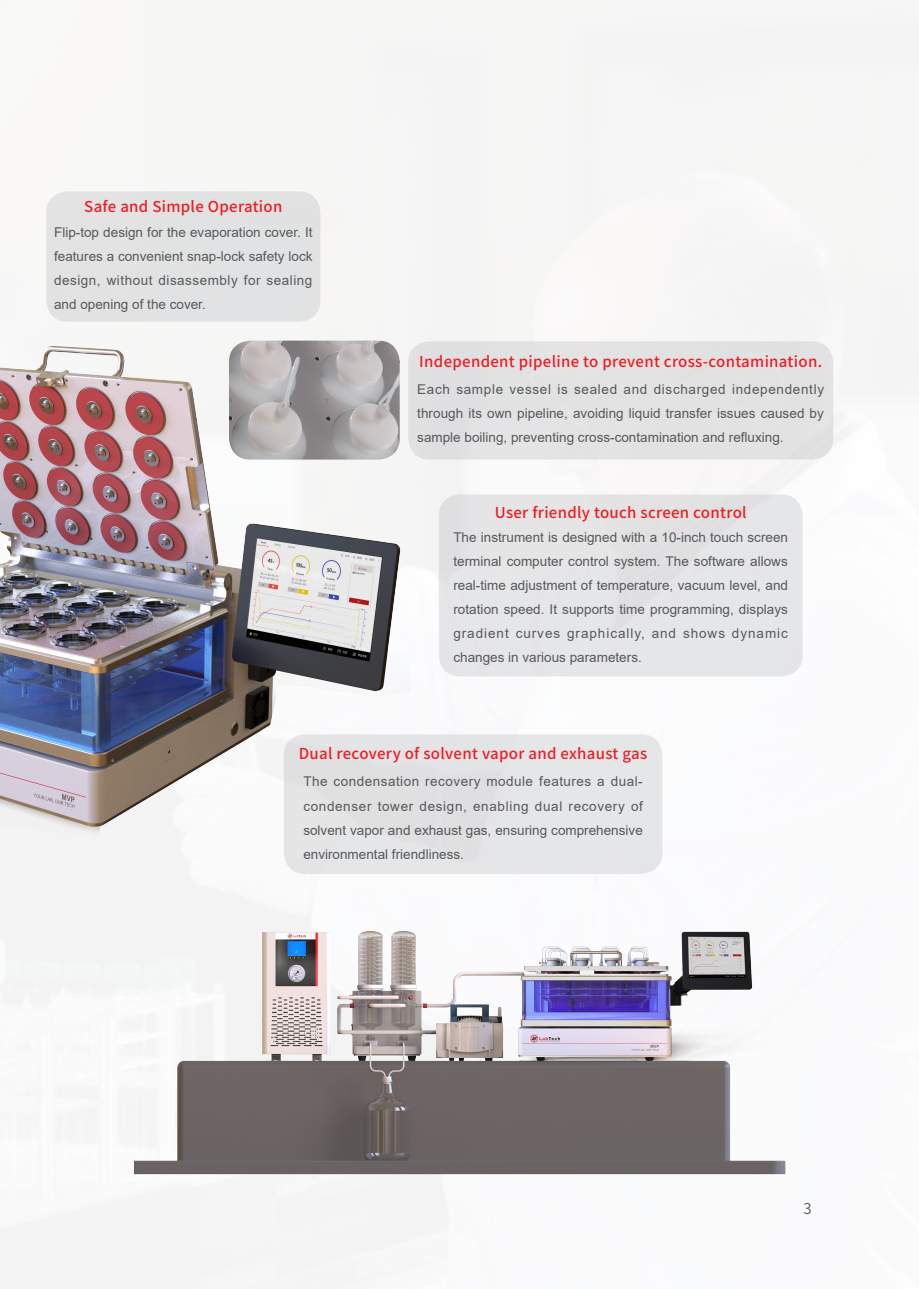
<style>
.page{position:relative;width:919px;height:1289px;background:#fff}
.page>*{position:absolute;margin:0;border:0;box-sizing:border-box;transform-origin:0 0}
.标题B{font:500 15px "Source Han Sans CN";letter-spacing:.02em;color:#ee1d23}
.正文{font:15px "Source Han Sans CN";color:#57585a}
.正文-2{font:13.5px/24px "Arial";color:#57585a;text-align:justify}
</style>
<div class="page">
<img style="left:0;top:333px;width:409px;height:511px">
<img style="left:134px;top:899px;width:658px;height:279px">
<img style="left:229px;top:340px;width:170px;height:119px">
<div style="left:284px;top:734px;width:378px;height:139px;background:#e5e5e7;border-radius:21px"></div>
<div style="left:46px;top:191px;width:274px;height:131px;background:#e1e2e3;border-radius:21px"></div>
<div style="left:439px;top:494px;width:363px;height:182px;background:#e5e6e8;border-radius:21px"></div>
<div style="left:408px;top:341px;width:425px;height:118px;background:#e3e2e3;border-radius:21px"></div>
<p class="标题B" style="left:84px;top:198px;width:200px">Safe and Simple Operation</p>
<p class="正文-2" style="left:54px;top:220px;width:260px">Flip-top design for the evaporation cover. It features a convenient snap-lock safety lock design, without disassembly for sealing and opening of the cover.</p>
<p class="标题B" style="left:419px;top:353px;width:404px">Independent pipeline to prevent cross-contamination.</p>
<p class="正文-2" style="left:417px;top:377px;width:408px">Each sample vessel is sealed and discharged independently through its own pipeline, avoiding liquid transfer issues caused by sample boiling, preventing cross-contamination and refluxing.</p>
<p class="标题B" style="left:495px;top:503px;width:253px">User friendly touch screen control</p>
<p class="正文-2" style="left:453px;top:525px;width:336px">The instrument is designed with a 10-inch touch screen terminal computer control system. The software allows real-time adjustment of temperature, vacuum level, and rotation speed. It supports time programming, displays gradient curves graphically, and shows dynamic changes in various parameters.</p>
<p class="标题B" style="left:299px;top:745px;width:350px">Dual recovery of solvent vapor and exhaust gas</p>
<p class="正文-2" style="left:303px;top:769px;width:341px">The condensation recovery module features a dual&shy;condenser tower design, enabling dual recovery of solvent vapor and exhaust gas, ensuring comprehensive environmental friendliness.</p>
<p class="正文" style="left:803px;top:1200px;width:10px">3</p>
</div>
